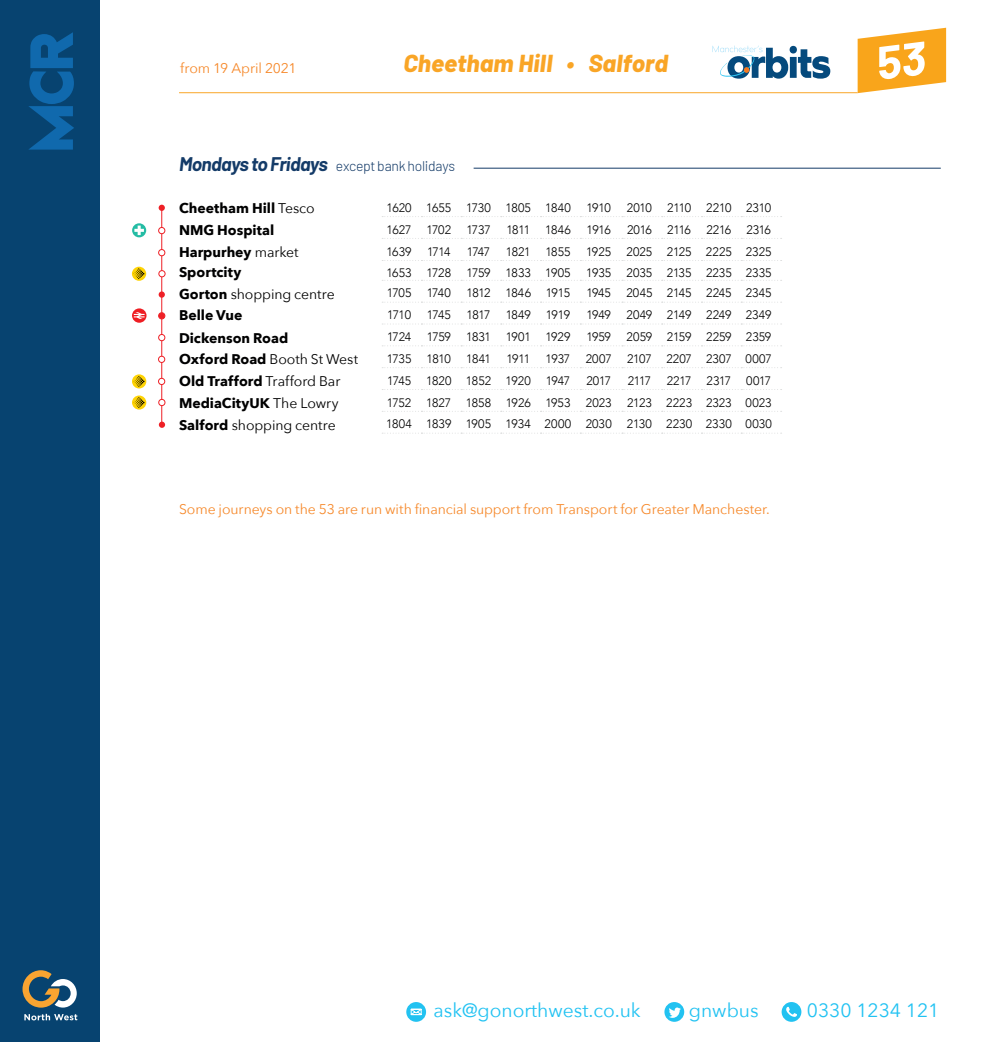
<style>
.page{position:relative;width:983px;height:1042px;background:#fff}
.page>*{position:absolute;margin:0;border:0;box-sizing:border-box;transform-origin:0 0}
.t1{font:italic 800 24.5px "Barlow";letter-spacing:.005em;color:#f9a526}
.t2{font:19.25px "Avenir Next";color:#21c2f2}
.t3{font:700 14px "Avenir Next";color:#000001}
.t4{font:14px "Avenir Next";letter-spacing:-.005em;color:#f6892b}
.t5{font:14px "Avenir Next";letter-spacing:-.005em;color:#000001}
.t6{font:300 14px "Barlow";letter-spacing:-.015em;color:#143b68}
.t7{font:300 12.25px "Avenir";letter-spacing:-.01em;color:#000001}
.t8{font:300 12.25px "Avenir";letter-spacing:.01em;color:#000001}
.t9{font:300 12.25px "Avenir";letter-spacing:-.035em;color:#000001}
.t10{font:300 12.25px "Avenir";letter-spacing:-.03em;color:#000001}
.t11{font:300 12.25px "Avenir";letter-spacing:-.045em;color:#000001}
.t12{font:300 12.25px "Avenir";letter-spacing:-.04em;color:#000001}
.s1{font-weight:700;font-style:italic;font-size:19.25px}
.s2{font-weight:400}
.s3{font-weight:700}
</style>
<div class="page">
<svg style="left:382px;top:238px;width:399px;height:1px"></svg>
<svg style="left:382px;top:260px;width:399px;height:1px"></svg>
<svg style="left:382px;top:280px;width:399px;height:1px"></svg>
<svg style="left:382px;top:302px;width:399px;height:1px"></svg>
<svg style="left:382px;top:323px;width:399px;height:1px"></svg>
<svg style="left:382px;top:345px;width:399px;height:1px"></svg>
<svg style="left:382px;top:367px;width:399px;height:1px"></svg>
<svg style="left:382px;top:389px;width:399px;height:1px"></svg>
<svg style="left:382px;top:411px;width:399px;height:1px"></svg>
<svg style="left:382px;top:433px;width:399px;height:1px"></svg>
<svg style="left:382px;top:216px;width:399px;height:1px"></svg>
<div style="left:0;top:0;width:99px;height:1042px;background:#074370"></div>
<svg style="left:22px;top:970px;width:55px;height:37px"></svg>
<svg style="left:24px;top:1014px;width:53px;height:6px"></svg>
<svg style="left:28px;top:32px;width:46px;height:118px"></svg>
<svg style="left:159px;top:205px;width:6px;height:6px"></svg>
<hr style="left:161px;top:207px;width:1px;height:218px;background:#ee2026">
<div style="left:159px;top:291px;width:6px;height:7px;background:#ee2026;border-radius:50%"></div>
<div style="left:159px;top:227px;width:6px;height:7px;background:#fff;border-radius:50%"></div>
<div style="left:158px;top:227px;width:7px;height:7px;border:1px solid #ee2026;border-radius:50%"></div>
<div style="left:159px;top:249px;width:6px;height:7px;background:#fff;border-radius:50%"></div>
<div style="left:158px;top:249px;width:7px;height:7px;border:1px solid #ee2026;border-radius:50%"></div>
<div style="left:159px;top:270px;width:6px;height:7px;border:1px solid #ee2026;border-radius:50%"></div>
<hr style="left:179px;top:92px;width:678px;height:1px;background:#f9a628">
<svg style="left:132px;top:395px;width:14px;height:14px"></svg>
<svg style="left:134px;top:397px;width:11px;height:11px"></svg>
<svg style="left:664px;top:1002px;width:20px;height:20px"></svg>
<svg style="left:668px;top:1007px;width:12px;height:11px"></svg>
<div style="left:781px;top:1002px;width:20px;height:20px;background:#22c2f1;border-radius:50%"></div>
<svg style="left:786px;top:1007px;width:10px;height:10px"></svg>
<div style="left:406px;top:1002px;width:20px;height:20px;background:#22c2f1;border-radius:50%"></div>
<svg style="left:410px;top:1008px;width:12px;height:7px"></svg>
<hr style="left:473px;top:168px;width:467px;height:1px;background:#143b68">
<svg style="left:712px;top:45px;width:118px;height:34px"></svg>
<svg style="left:159px;top:422px;width:6px;height:6px"></svg>
<div style="left:158px;top:356px;width:7px;height:6px;background:#fff;border-radius:50%"></div>
<div style="left:158px;top:356px;width:7px;height:7px;border:1px solid #ee2026;border-radius:50%"></div>
<div style="left:158px;top:378px;width:7px;height:6px;background:#fff;border-radius:50%"></div>
<div style="left:158px;top:378px;width:7px;height:7px;border:1px solid #ee2026;border-radius:50%"></div>
<div style="left:159px;top:399px;width:6px;height:7px;background:#fff;border-radius:50%"></div>
<div style="left:158px;top:399px;width:7px;height:7px;border:1px solid #ee2026;border-radius:50%"></div>
<div style="left:158px;top:312px;width:7px;height:7px;border:1px solid #ee2026;border-radius:50%"></div>
<svg style="left:132px;top:223px;width:14px;height:14px"></svg>
<svg style="left:134px;top:226px;width:10px;height:9px"></svg>
<svg style="left:857px;top:28px;width:88px;height:65px"></svg>
<svg style="left:132px;top:308px;width:14px;height:15px"></svg>
<svg style="left:134px;top:312px;width:10px;height:7px"></svg>
<svg style="left:159px;top:313px;width:6px;height:6px"></svg>
<div style="left:159px;top:334px;width:6px;height:7px;background:#fff;border-radius:50%"></div>
<div style="left:158px;top:334px;width:7px;height:7px;border:1px solid #ee2026;border-radius:50%"></div>
<svg style="left:132px;top:267px;width:14px;height:14px"></svg>
<svg style="left:134px;top:268px;width:10px;height:11px"></svg>
<svg style="left:132px;top:374px;width:14px;height:14px"></svg>
<svg style="left:134px;top:376px;width:11px;height:11px"></svg>
<p class="t4" style="left:180px;top:56px;width:118px">from 19 April 2021</p>
<h1 class="t1" style="left:403px;top:45px;width:266px">Cheetham Hill • Salford</h1>
<p class="t6" style="left:179px;top:155px;width:277px"><span class="s1">Mondays to Fridays</span> except bank holidays</p>
<p class="t3" style="left:179px;top:196px;width:137px">Cheetham Hill <span class="s2">Tesco</span></p>
<p class="t7" style="left:386px;top:200px;width:186px">1620 1655 1730 1805 1840</p>
<p class="t7" style="left:586px;top:200px;width:26px">1910</p>
<p class="t7" style="left:626px;top:200px;width:146px">2010 2110 2210 2310</p>
<p class="t3" style="left:179px;top:217px;width:97px">NMG Hospital</p>
<p class="t7" style="left:386px;top:222px;width:106px">1627 1702 1737</p>
<p class="t10" style="left:506px;top:222px;width:66px">1811 1846</p>
<p class="t7" style="left:586px;top:222px;width:26px">1916</p>
<p class="t7" style="left:627px;top:222px;width:26px">2016</p>
<p class="t7" style="left:667px;top:222px;width:25px">2116</p>
<p class="t7" style="left:706px;top:222px;width:66px">2216 2316</p>
<p class="t3" style="left:179px;top:240px;width:121px">Harpurhey <span class="s2">market</span></p>
<p class="t11" style="left:386px;top:244px;width:66px">1639 1714</p>
<p class="t7" style="left:466px;top:244px;width:25px">1747</p>
<p class="t7" style="left:505px;top:244px;width:66px">1821 1855</p>
<p class="t7" style="left:586px;top:244px;width:27px">1925</p>
<p class="t7" style="left:626px;top:244px;width:146px">2025 2125 2225 2325</p>
<p class="t3" style="left:179px;top:260px;width:64px">Sportcity</p>
<p class="t7" style="left:386px;top:265px;width:66px">1653 1728</p>
<p class="t7" style="left:466px;top:265px;width:106px">1759 1833 1905</p>
<p class="t7" style="left:586px;top:265px;width:26px">1935</p>
<p class="t8" style="left:626px;top:265px;width:146px">2035 2135 2235 2335</p>
<p class="t5" style="left:179px;top:282px;width:157px"><span class="s3">Gorton</span> shopping centre</p>
<p class="t12" style="left:386px;top:286px;width:66px">1705 1740</p>
<p class="t9" style="left:466px;top:286px;width:105px">1812 1846 1915</p>
<p class="t7" style="left:586px;top:286px;width:26px">1945</p>
<p class="t7" style="left:626px;top:286px;width:146px">2045 2145 2245 2345</p>
<p class="t3" style="left:179px;top:303px;width:65px">Belle Vue</p>
<p class="t7" style="left:387px;top:308px;width:25px">1710</p>
<p class="t7" style="left:426px;top:308px;width:25px">1745</p>
<p class="t9" style="left:466px;top:308px;width:105px">1817 1849 1919</p>
<p class="t7" style="left:586px;top:308px;width:26px">1949</p>
<p class="t7" style="left:626px;top:308px;width:146px">2049 2149 2249 2349</p>
<p class="t3" style="left:179px;top:326px;width:111px">Dickenson Road</p>
<p class="t7" style="left:387px;top:330px;width:26px">1724</p>
<p class="t7" style="left:426px;top:330px;width:145px">1759 1831 1901 1929</p>
<p class="t7" style="left:586px;top:330px;width:26px">1959</p>
<p class="t7" style="left:626px;top:330px;width:146px">2059 2159 2259 2359</p>
<p class="t5" style="left:179px;top:347px;width:181px"><span class="s3">Oxford Road</span> Booth St West</p>
<p class="t7" style="left:386px;top:351px;width:105px">1735 1810 1841</p>
<p class="t7" style="left:506px;top:351px;width:25px">1911</p>
<p class="t7" style="left:545px;top:351px;width:26px">1937</p>
<p class="t7" style="left:585px;top:351px;width:188px">2007 2107 2207 2307 0007</p>
<p class="t3" style="left:179px;top:368px;width:163px">Old Trafford <span class="s2">Trafford Bar</span></p>
<p class="t7" style="left:387px;top:373px;width:184px">1745 1820 1852 1920 1947</p>
<p class="t7" style="left:586px;top:373px;width:26px">2017</p>
<p class="t7" style="left:627px;top:373px;width:25px">2117</p>
<p class="t7" style="left:666px;top:373px;width:106px">2217 2317 0017</p>
<p class="t3" style="left:179px;top:391px;width:161px">MediaCityUK <span class="s2">The Lowry</span></p>
<p class="t7" style="left:387px;top:395px;width:185px">1752 1827 1858 1926 1953</p>
<p class="t7" style="left:585px;top:395px;width:27px">2023</p>
<p class="t7" style="left:627px;top:395px;width:146px">2123 2223 2323 0023</p>
<p class="t5" style="left:179px;top:413px;width:158px"><span class="s3">Salford</span> shopping centre</p>
<p class="t8" style="left:386px;top:417px;width:387px">1804 1839 1905 1934 2000 2030 2130 2230 2330 0030</p>
<p class="t4" style="left:179px;top:497px;width:592px">Some journeys on the 53 are run with financial support from Transport for Greater Manchester.</p>
<h2 class="t2" style="left:433px;top:994px;width:209px">ask@gonorthwest.co.uk</h2>
<h2 class="t2" style="left:688px;top:994px;width:71px">gnwbus</h2>
<h2 class="t2" style="left:806px;top:994px;width:134px">0330 1234 121</h2>
</div>
